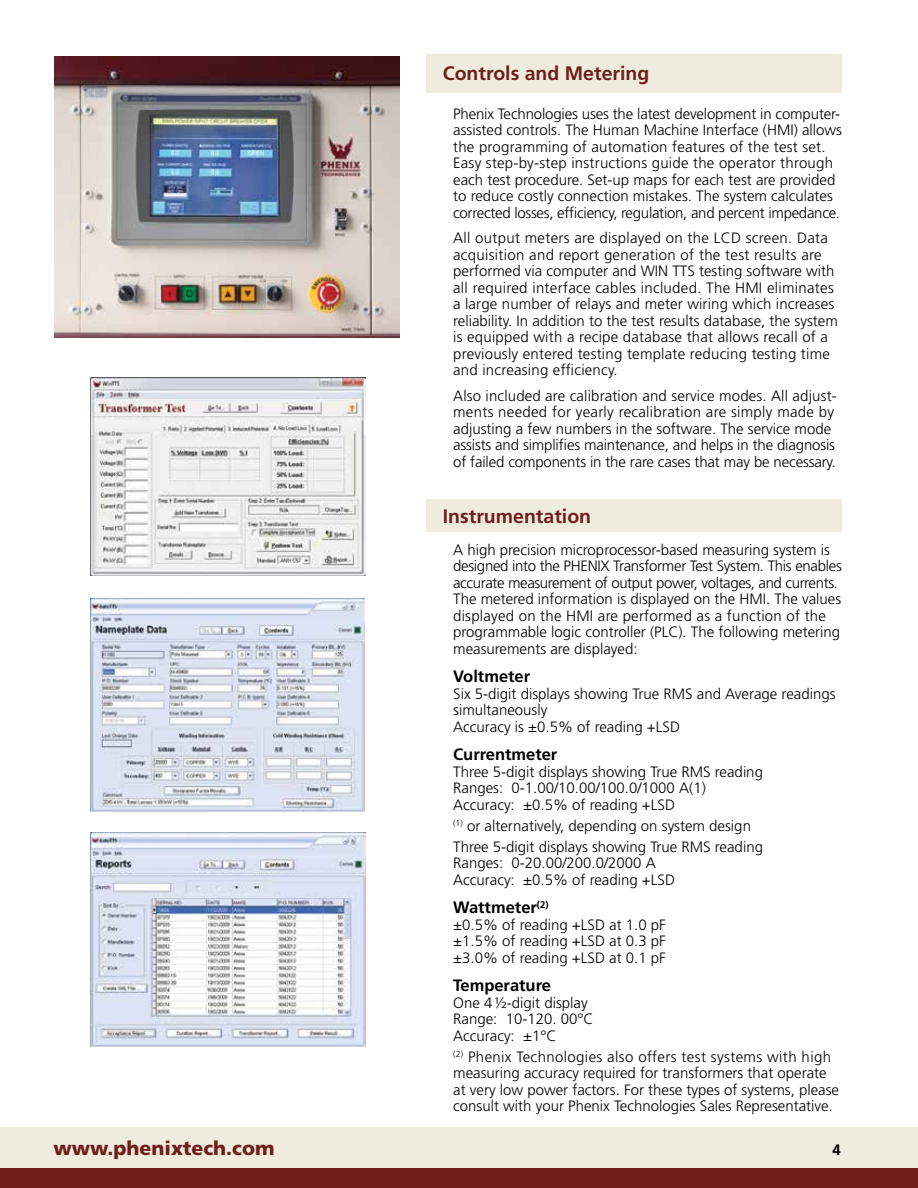
<style>
.page{position:relative;width:918px;height:1188px;background:#fff}
.page>*{position:absolute;margin:0;border:0;box-sizing:border-box;transform-origin:0 0}
.t1{font:700 19.5px "Frutiger";color:#6e1f1b}
.t2{font:900 19.5px "Frutiger";color:#6e1f1b}
.t3{font:700 16.5px "Frutiger";color:#000}
.t4{font:300 15px/16.5px "Frutiger";color:#000}
.t5{font:700 15px "Frutiger";color:#000}
</style>
<div class="page">
<div style="left:0;top:1127px;width:918px;height:47px;background:#f0ecdd"></div>
<img style="left:91px;top:378px;width:274px;height:197px">
<img style="left:91px;top:598px;width:274px;height:213px">
<img style="left:91px;top:833px;width:274px;height:214px">
<img style="left:54px;top:56px;width:346px;height:282px">
<div style="left:427px;top:54px;width:415px;height:39px;background:#f0ecdd"></div>
<div style="left:427px;top:499px;width:415px;height:32px;background:#f0ecdd"></div>
<div style="left:0;top:1169px;width:918px;height:19px;background:#6e1f1b"></div>
<h1 class="t1" style="left:443px;top:62px;width:208px">Controls and Metering</h1>
<p class="t4" style="left:453px;top:105px;width:390px">Phenix Technologies uses the latest development in computer&shy;assisted controls. The Human Machine Interface (HMI) allows the programming of automation features of the test set.<br>Easy step-by-step instructions guide the operator through each test procedure. Set-up maps for each test are provided to reduce costly connection mistakes. The system calculates corrected losses, efficiency, regulation, and percent impedance.</p>
<p class="t4" style="left:453px;top:230px;width:386px">All output meters are displayed on the LCD screen. Data acquisition and report generation of the test results are performed via computer and WIN TTS testing software with all required interface cables included. The HMI eliminates a large number of relays and meter wiring which increases reliability. In addition to the test results database, the system is equipped with a recipe database that allows recall of a previously entered testing template reducing testing time and increasing efficiency.</p>
<p class="t4" style="left:453px;top:387px;width:385px">Also included are calibration and service modes. All adjust&shy;ments needed for yearly recalibration are simply made by adjusting a few numbers in the software. The service mode assists and simplifies maintenance, and helps in the diagnosis of failed components in the rare cases that may be necessary.</p>
<h1 class="t1" style="left:443px;top:505px;width:150px">Instrumentation</h1>
<p class="t4" style="left:453px;top:541px;width:390px">A high precision microprocessor-based measuring system is designed into the PHENIX Transformer Test System. This enables accurate measurement of output power, voltages, and currents.<br>The metered information is displayed on the HMI. The values displayed on the HMI are performed as a function of the programmable logic controller (PLC). The following metering measurements are displayed:</p>
<p class="t3" style="left:453px;top:667px;width:79px">Voltmeter</p>
<p class="t4" style="left:453px;top:685px;width:384px">Six 5-digit displays showing True RMS and Average readings simultaneously<br>Accuracy is ±0.5% of reading +LSD</p>
<p class="t3" style="left:453px;top:745px;width:106px">Currentmeter</p>
<p class="t4" style="left:453px;top:763px;width:311px">Three 5-digit displays showing True RMS reading<br>Ranges: 0-1.00/10.00/100.0/1000 A(1)<br>Accuracy: ±0.5% of reading +LSD</p>
<p class="t4" style="left:453px;top:815px;width:311px;line-height:21px"><sup>(1)</sup> or alternatively, depending on system design<br>Three 5-digit displays showing True RMS reading</p>
<p class="t4" style="left:453px;top:855px;width:223px">Ranges: 0-20.00/200.0/2000 A<br>Accuracy: ±0.5% of reading +LSD</p>
<p class="t3" style="left:453px;top:898px;width:97px">Wattmeter<sup>(2)</sup></p>
<p class="t4" style="left:453px;top:916px;width:214px;text-align:justify">±0.5% of reading +LSD at 1.0 pF ±1.5% of reading +LSD at 0.3 pF ±3.0% of reading +LSD at 0.1 pF</p>
<p class="t3" style="left:453px;top:976px;width:99px">Temperature</p>
<p class="t4" style="left:453px;top:994px;width:142px">One 4 ½-digit display<br>Range: 10-120. 00°C<br>Accuracy: ±1°C</p>
<p class="t4" style="left:453px;top:1048px;width:387px"><sup>(2)</sup> Phenix Technologies also offers test systems with high measuring accuracy required for transformers that operate at very low power factors. For these types of systems, please consult with your Phenix Technologies Sales Representative.</p>
<h1 class="t2" style="left:53px;top:1136px;width:223px">www.phenixtech.com</h1>
<p class="t5" style="left:833px;top:1141px;width:10px">4</p>
</div>
